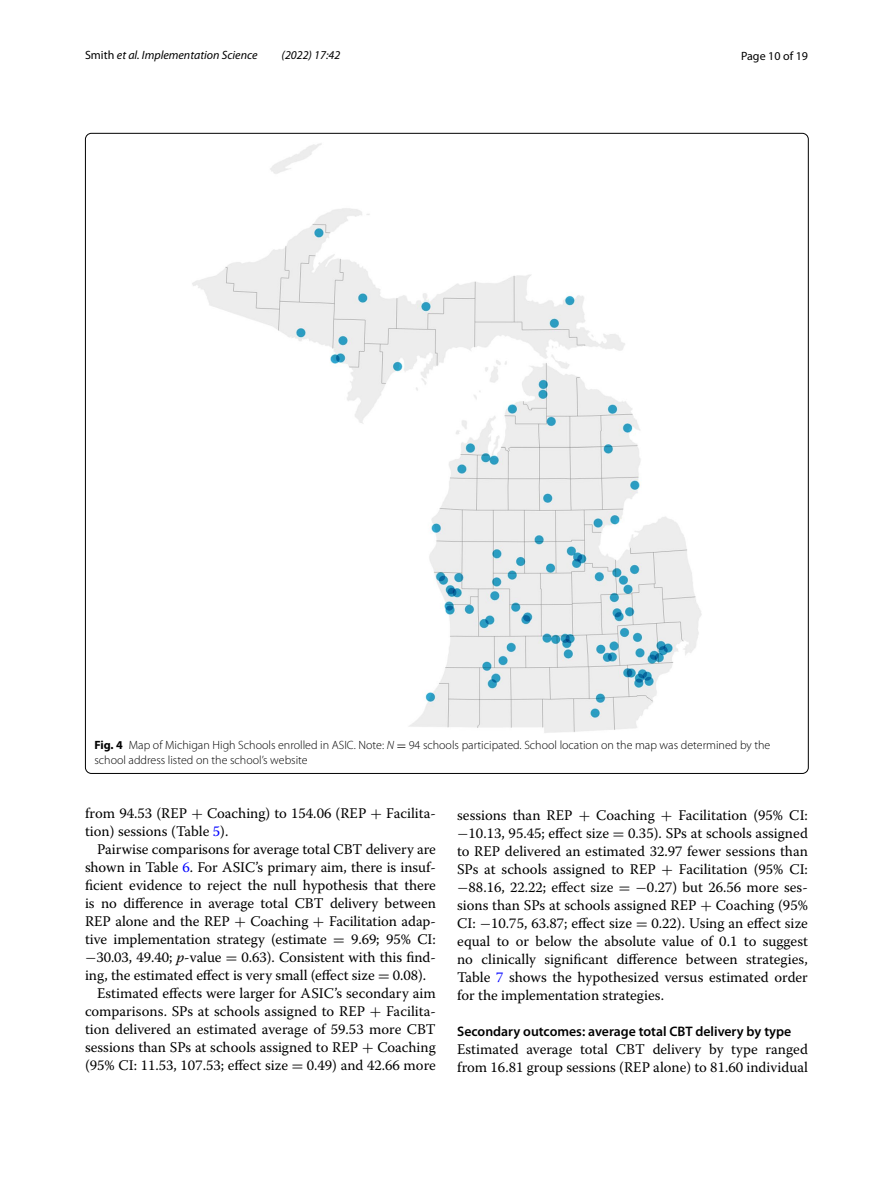
<style>
.page{position:relative;width:893px;height:1187px;background:#fff}
.page>*{position:absolute;margin:0;border:0;box-sizing:border-box;transform-origin:0 0}
.t1{font:14.7px/18px "Warnock Pro";color:#000}
.t2{font:600 13.8px "Myriad Pro";color:#000}
.t3{font:300 12px/15px "Myriad Pro";color:#000}
.t4{font:italic 12px "Myriad Pro";color:#000}
.t5{font:12px "Myriad Pro";color:#000}
.s1{font-style:normal}
.s2{font-weight:700}
.s3{font-style:italic}
.s4{font-family:"MTSY";font-weight:400}
.s5{font-family:"MTSY"}
.s6{color:#00f}
</style>
<div class="page">
<img style="left:192px;top:143px;width:510px;height:590px">
<p class="t4" style="left:85px;top:48px;width:174px"><span class="s1">Smith</span> et al. Implementation Science</p>
<p class="t4" style="left:282px;top:48px;width:60px">(2022) 17:42</p>
<p class="t5" style="left:741px;top:48px;width:68px">Page 10 of 19</p>
<p class="t3" style="left:94px;top:737px;width:677px"><span class="s2">Fig. 4</span> Map of Michigan High Schools enrolled in ASIC. Note: <span class="s3">N</span> <span class="s4">=</span> 94 schools participated. School location on the map was determined by the school address listed on the school’s website</p>
<p class="t1" style="left:85px;top:804px;width:352px">from 94.53 (REP <span class="s5">+</span> Coaching) to 154.06 (REP <span class="s5">+</span> Facilita&shy;tion) sessions (Table <span class="s6">5</span>).</p>
<p class="t1" style="left:97px;top:840px;width:340px">Pairwise comparisons for average total CBT delivery are</p>
<p class="t1" style="left:85px;top:858px;width:352px">shown in Table <span class="s6">6</span>. For ASIC’s primary aim, there is insuf-</p>
<p class="t1" style="left:85px;top:876px;width:352px">ficient evidence to reject the null hypothesis that there</p>
<p class="t1" style="left:85px;top:894px;width:352px">is no difference in average total CBT delivery between</p>
<p class="t1" style="left:85px;top:912px;width:352px">REP alone and the REP <span class="s5">+</span> Coaching <span class="s5">+</span> Facilitation adap-</p>
<p class="t1" style="left:85px;top:930px;width:352px">tive implementation strategy (estimate <span class="s5">=</span> 9.69; 95% CI:</p>
<p class="t1" style="left:85px;top:948px;width:352px"><span class="s5">−</span>30.03, 49.40; <span class="s3">p</span>-value <span class="s5">=</span> 0.63). Consistent with this find-</p>
<p class="t1" style="left:85px;top:966px;width:343px">ing, the estimated effect is very small (effect size <span class="s5">=</span> 0.08).</p>
<p class="t1" style="left:97px;top:984px;width:340px">Estimated effects were larger for ASIC’s secondary aim</p>
<p class="t1" style="left:85px;top:1002px;width:352px">comparisons. SPs at schools assigned to REP <span class="s5">+</span> Facilita-</p>
<p class="t1" style="left:85px;top:1020px;width:352px">tion delivered an estimated average of 59.53 more CBT</p>
<p class="t1" style="left:85px;top:1038px;width:352px">sessions than SPs at schools assigned to REP <span class="s5">+</span> Coaching</p>
<p class="t1" style="left:85px;top:1056px;width:352px">(95% CI: 11.53, 107.53; effect size <span class="s5">=</span> 0.49) and 42.66 more</p>
<p class="t1" style="left:457px;top:806px;width:352px;text-align:justify">sessions than REP <span class="s5">+</span> Coaching <span class="s5">+</span> Facilitation (95% CI: <span class="s5">−</span>10.13, 95.45; effect size <span class="s5">=</span> 0.35). SPs at schools assigned to REP delivered an estimated 32.97 fewer sessions than SPs at schools assigned to REP <span class="s5">+</span> Facilitation (95% CI: <span class="s5">−</span>88.16, 22.22; effect size <span class="s5">= −</span>0.27) but 26.56 more ses&shy;sions than SPs at schools assigned REP <span class="s5">+</span> Coaching (95% CI: <span class="s5">−</span>10.75, 63.87; effect size <span class="s5">=</span> 0.22). Using an effect size equal to or below the absolute value of 0.1 to suggest no clinically significant difference between strategies, Table <span class="s6">7</span> shows the hypothesized versus estimated order for the implementation strategies.</p>
<p class="t2" style="left:457px;top:1022px;width:336px">Secondary outcomes: average total CBT delivery by type</p>
<p class="t1" style="left:457px;top:1040px;width:352px">Estimated average total CBT delivery by type ranged from 16.81 group sessions (REP alone) to 81.60 individual</p>
</div>
